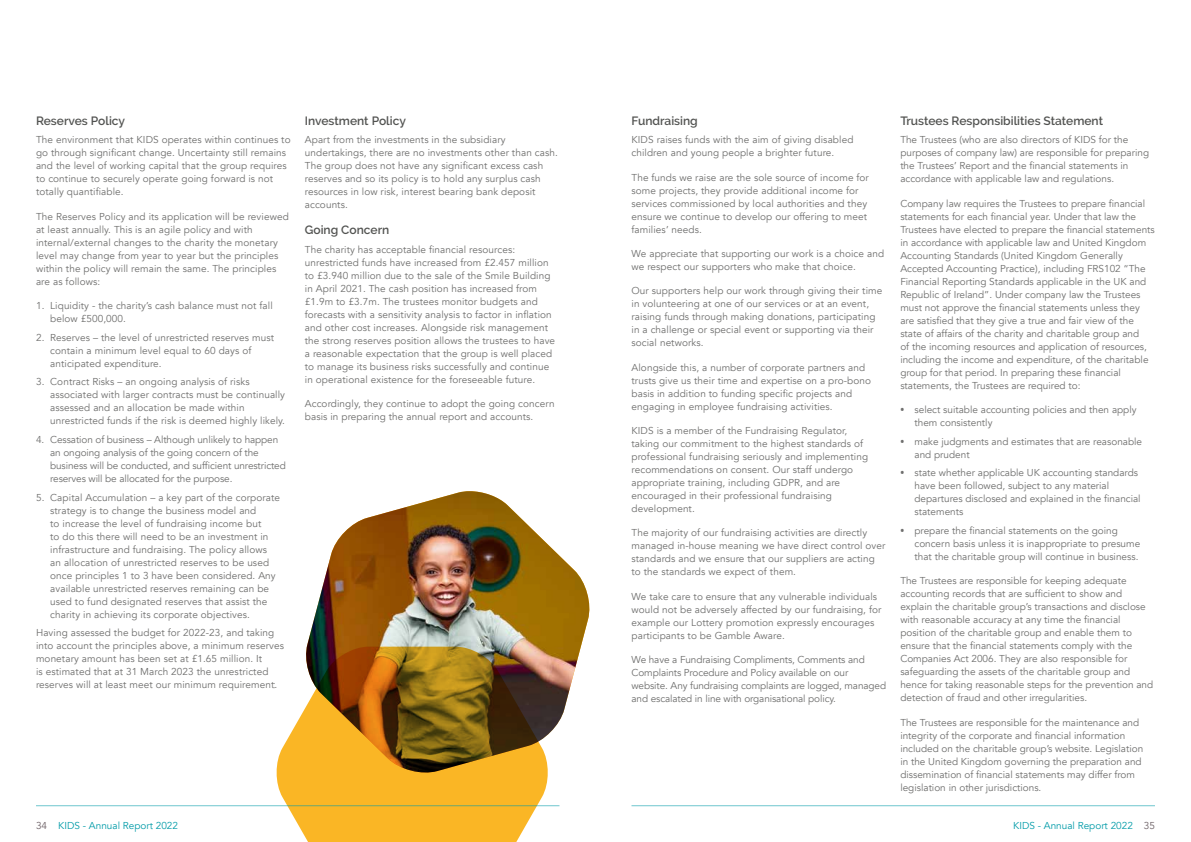
<style>
.page{position:relative;width:1191px;height:842px;background:#fff}
.page>*{position:absolute;margin:0;border:0;box-sizing:border-box;transform-origin:0 0}
.t1{font:600 12px "Raleway";color:#525351}
.t2{font:10px/13px "Avenir";letter-spacing:.01em;color:#6e6e6d}
.t3{font:10px/13px "Avenir";letter-spacing:-.01em;color:#6e6e6d}
.t4{font:10px "Avenir";color:#009ba8}
.s1{font-family:"Open Sans";font-weight:700}
.s2{color:#6b5f64}
</style>
<div class="page">
<img style="left:306px;top:491px;width:284px;height:243px">
<svg style="left:276px;top:647px;width:273px;height:195px;background:#c29236"></svg>
<hr style="left:631px;top:805px;width:524px;height:1px;background:#009ba8">
<hr style="left:36px;top:805px;width:523px;height:1px;background:#009ba8">
<p class="t1" style="left:36px;top:114px;width:91px">Reserves Policy</p>
<p class="t2" style="left:36px;top:134px;width:256px">The environment that KIDS operates within continues to go through significant change. Uncertainty still remains and the level of working capital that the group requires to continue to securely operate going forward is not totally quantifiable.</p>
<p class="t2" style="left:36px;top:210px;width:254px">The Reserves Policy and its application will be reviewed at least annually. This is an agile policy and with internal/external changes to the charity the monetary level may change from year to year but the principles within the policy will remain the same. The principles are as follows:</p>
<p class="t2" style="left:50px;top:299px;width:224px;text-indent:-14px">1. Liquidity - the charity’s cash balance must not fall below £500,000.</p>
<p class="t2" style="left:50px;top:331px;width:225px;text-indent:-14px">2. Reserves – the level of unrestricted reserves must contain a minimum level equal to 60 days of anticipated expenditure.</p>
<p class="t2" style="left:50px;top:376px;width:236px;text-indent:-14px">3. Contract Risks – an ongoing analysis of risks associated with larger contracts must be continually assessed and an allocation be made within unrestricted funds if the risk is deemed highly likely.</p>
<p class="t3" style="left:50px;top:433px;width:237px;text-indent:-14px">4. Cessation of business – Although unlikely to happen an ongoing analysis of the going concern of the business will be conducted, and sufficient unrestricted reserves will be allocated for the purpose.</p>
<p class="t2" style="left:50px;top:491px;width:231px;text-indent:-14px">5. Capital Accumulation – a key part of the corporate strategy is to change the business model and<br>to increase the level of fundraising income but<br>to do this there will need to be an investment in infrastructure and fundraising. The policy allows an allocation of unrestricted reserves to be used once principles 1 to 3 have been considered. Any available unrestricted reserves remaining can be used to fund designated reserves that assist the charity in achieving its corporate objectives.</p>
<p class="t2" style="left:36px;top:627px;width:249px">Having assessed the budget for 2022-23, and taking into account the principles above, a minimum reserves monetary amount has been set at £1.65 million. It<br>is estimated that at 31 March 2023 the unrestricted reserves will at least meet our minimum requirement.</p>
<p class="t1" style="left:305px;top:114px;width:103px">Investment Policy</p>
<p class="t2" style="left:305px;top:134px;width:255px">Apart from the investments in the subsidiary undertakings, there are no investments other than cash.<br>The group does not have any significant excess cash reserves and so its policy is to hold any surplus cash resources in low risk, interest bearing bank deposit accounts.</p>
<p class="t1" style="left:305px;top:223px;width:86px">Going Concern</p>
<p class="t2" style="left:305px;top:243px;width:252px">The charity has acceptable financial resources: unrestricted funds have increased from £2.457 million to £3.940 million due to the sale of the Smile Building in April 2021. The cash position has increased from £1.9m to £3.7m. The trustees monitor budgets and forecasts with a sensitivity analysis to factor in inflation and other cost increases. Alongside risk management the strong reserves position allows the trustees to have a reasonable expectation that the group is well placed to manage its business risks successfully and continue in operational existence for the foreseeable future.</p>
<p class="t2" style="left:305px;top:397px;width:251px">Accordingly, they continue to adopt the going concern basis in preparing the annual report and accounts.</p>
<p class="t1" style="left:631px;top:114px;width:68px">Fundraising</p>
<p class="t2" style="left:631px;top:134px;width:223px">KIDS raises funds with the aim of giving disabled children and young people a brighter future.</p>
<p class="t2" style="left:631px;top:171px;width:239px">The funds we raise are the sole source of income for some projects, they provide additional income for services commissioned by local authorities and they ensure we continue to develop our offering to meet families’ needs.</p>
<p class="t2" style="left:631px;top:247px;width:254px">We appreciate that supporting our work is a choice and we respect our supporters who make that choice.</p>
<p class="t2" style="left:631px;top:285px;width:252px">Our supporters help our work through giving their time in volunteering at one of our services or at an event, raising funds through making donations, participating in a challenge or special event or supporting via their social networks.</p>
<p class="t2" style="left:631px;top:361px;width:241px">Alongside this, a number of corporate partners and trusts give us their time and expertise on a pro-bono basis in addition to funding specific projects and engaging in employee fundraising activities.</p>
<p class="t2" style="left:631px;top:424px;width:238px">KIDS is a member of the Fundraising Regulator, taking our commitment to the highest standards of professional fundraising seriously and implementing recommendations on consent. Our staff undergo appropriate training, including GDPR, and are encouraged in their professional fundraising development.</p>
<p class="t2" style="left:631px;top:527px;width:255px">The majority of our fundraising activities are directly managed in-house meaning we have direct control over standards and we ensure that our suppliers are acting to the standards we expect of them.</p>
<p class="t2" style="left:631px;top:590px;width:251px">We take care to ensure that any vulnerable individuals would not be adversely affected by our fundraising, for example our Lottery promotion expressly encourages participants to be Gamble Aware.</p>
<p class="t3" style="left:631px;top:653px;width:256px">We have a Fundraising Compliments, Comments and Complaints Procedure and Policy available on our website. Any fundraising complaints are logged, managed and escalated in line with organisational policy.</p>
<p class="t1" style="left:900px;top:114px;width:204px">Trustees Responsibilities Statement</p>
<p class="t2" style="left:900px;top:134px;width:250px">The Trustees (who are also directors of KIDS for the purposes of company law) are responsible for preparing the Trustees’ Report and the financial statements in accordance with applicable law and regulations.</p>
<p class="t2" style="left:900px;top:197px;width:256px">Company law requires the Trustees to prepare financial statements for each financial year. Under that law the Trustees have elected to prepare the financial statements in accordance with applicable law and United Kingdom Accounting Standards (United Kingdom Generally Accepted Accounting Practice), including FRS102 “The Financial Reporting Standards applicable in the UK and Republic of Ireland”. Under company law the Trustees must not approve the financial statements unless they are satisfied that they give a true and fair view of the state of affairs of the charity and charitable group and<br>of the incoming resources and application of resources, including the income and expenditure, of the charitable group for that period. In preparing these financial statements, the Trustees are required to:</p>
<p class="t2" style="left:914px;top:403px;width:224px;text-indent:-14px"><span class="s1">•</span> select suitable accounting policies and then apply them consistently</p>
<p class="t2" style="left:914px;top:435px;width:229px;text-indent:-14px"><span class="s1">•</span> make judgments and estimates that are reasonable and prudent</p>
<p class="t2" style="left:914px;top:467px;width:228px;text-indent:-14px"><span class="s1">•</span> state whether applicable UK accounting standards have been followed, subject to any material departures disclosed and explained in the financial statements</p>
<p class="t2" style="left:914px;top:524px;width:227px;text-indent:-14px"><span class="s1">•</span> prepare the financial statements on the going concern basis unless it is inappropriate to presume that the charitable group will continue in business.</p>
<p class="t2" style="left:900px;top:575px;width:254px">The Trustees are responsible for keeping adequate accounting records that are sufficient to show and explain the charitable group’s transactions and disclose with reasonable accuracy at any time the financial position of the charitable group and enable them to ensure that the financial statements comply with the Companies Act 2006. They are also responsible for safeguarding the assets of the charitable group and hence for taking reasonable steps for the prevention and detection of fraud and other irregularities.</p>
<p class="t2" style="left:900px;top:716px;width:244px">The Trustees are responsible for the maintenance and integrity of the corporate and financial information included on the charitable group’s website. Legislation in the United Kingdom governing the preparation and dissemination of financial statements may differ from legislation in other jurisdictions.</p>
<p class="t4" style="left:36px;top:819px;width:144px"><span class="s2">34</span> KIDS - Annual Report 2022</p>
<p class="t4" style="left:1013px;top:819px;width:143px">KIDS - Annual Report 2022 <span class="s2">35</span></p>
</div>
